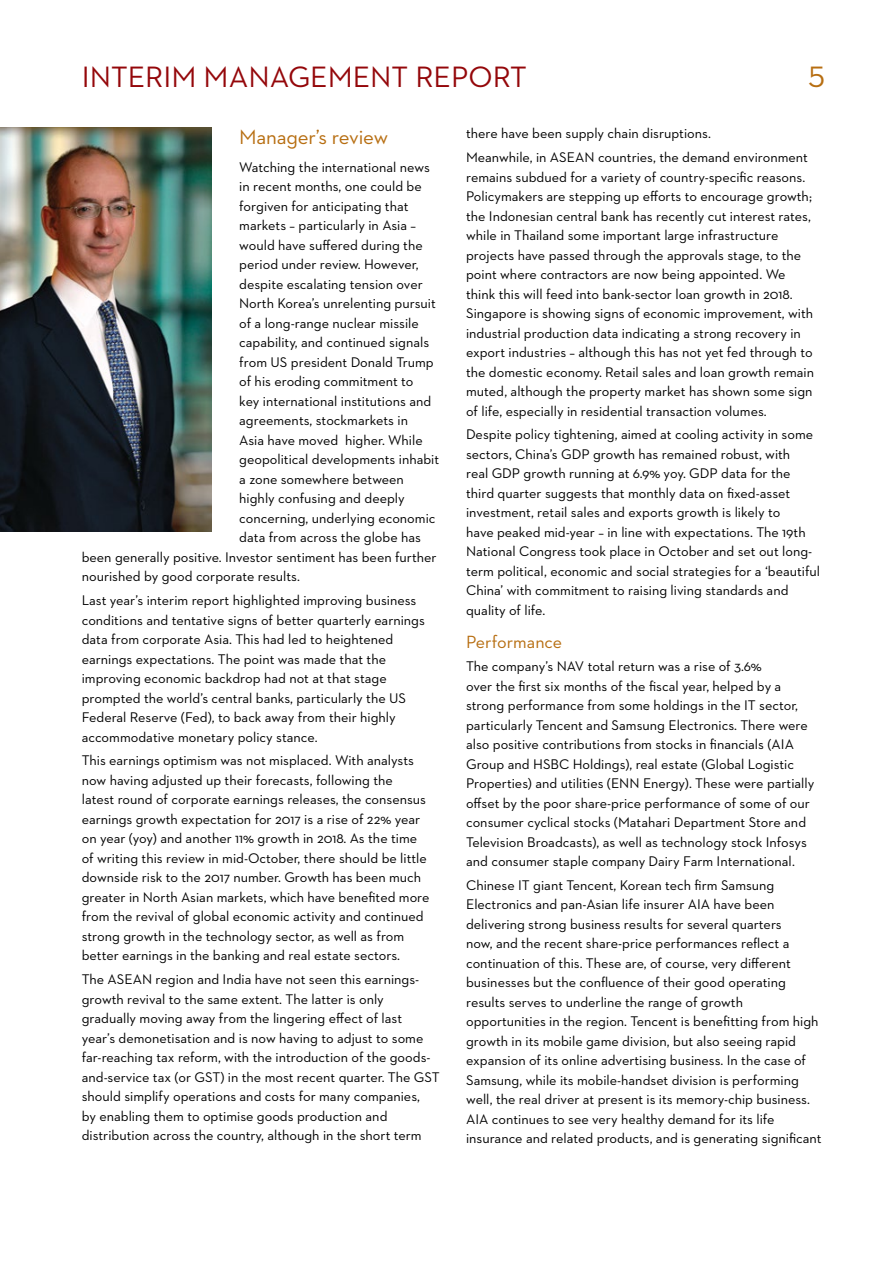
<style>
.page{position:relative;width:893px;height:1263px;background:#fff}
.page>*{position:absolute;margin:0;border:0;box-sizing:border-box;transform-origin:0 0}
.t1{font:30px "Neutraface 2 Text";color:#94070a}
.t2{font:30px "Neutraface 2 Text";color:#b76e11}
.t3{font:21px "Neutraface 2 Text";letter-spacing:-.01em;color:#b76e11}
.t4{font:18px "Neutraface 2 Text";color:#b76e11}
.t5{font:14.25px/19.5px "Neutraface 2 Text";color:#000}
</style>
<div class="page">
<img style="left:0;top:128px;width:211px;height:403px">
<h1 class="t1" style="left:82px;top:58px;width:447px">INTERIM MANAGEMENT REPORT</h1>
<h1 class="t2" style="left:808px;top:58px;width:18px">5</h1>
<h2 class="t3" style="left:239px;top:124px;width:150px">Manager’s review</h2>
<p class="t5" style="left:239px;top:157px;width:192px">Watching the international news</p>
<p class="t5" style="left:239px;top:177px;width:184px">in recent months, one could be</p>
<p class="t5" style="left:239px;top:196px;width:171px">forgiven for anticipating that</p>
<p class="t5" style="left:239px;top:216px;width:178px">markets – particularly in Asia –</p>
<p class="t5" style="left:239px;top:235px;width:185px">would have suffered during the</p>
<p class="t5" style="left:239px;top:255px;width:181px">period under review. However,</p>
<p class="t5" style="left:239px;top:274px;width:185px">despite escalating tension over</p>
<p class="t5" style="left:239px;top:294px;width:198px">North Korea’s unrelenting pursuit</p>
<p class="t5" style="left:239px;top:313px;width:181px">of a long-range nuclear missile</p>
<p class="t5" style="left:239px;top:333px;width:191px">capability, and continued signals</p>
<p class="t5" style="left:239px;top:352px;width:196px">from US president Donald Trump</p>
<p class="t5" style="left:239px;top:372px;width:176px">of his eroding commitment to</p>
<p class="t5" style="left:239px;top:391px;width:193px">key international institutions and</p>
<p class="t5" style="left:239px;top:411px;width:170px">agreements, stockmarkets in</p>
<p class="t5" style="left:239px;top:430px;width:185px">Asia have moved higher. While</p>
<p class="t5" style="left:239px;top:450px;width:201px">geopolitical developments inhabit</p>
<p class="t5" style="left:239px;top:469px;width:166px">a zone somewhere between</p>
<p class="t5" style="left:239px;top:489px;width:167px">highly confusing and deeply</p>
<p class="t5" style="left:239px;top:508px;width:198px">concerning, underlying economic</p>
<p class="t5" style="left:239px;top:528px;width:183px">data from across the globe has</p>
<p class="t5" style="left:82px;top:547px;width:356px">been generally positive. Investor sentiment has been further</p>
<p class="t5" style="left:82px;top:567px;width:220px">nourished by good corporate results.</p>
<p class="t5" style="left:82px;top:590px;width:345px">Last year’s interim report highlighted improving business conditions and tentative signs of better quarterly earnings data from corporate Asia. This had led to heightened earnings expectations. The point was made that the improving economic backdrop had not at that stage prompted the world’s central banks, particularly the US Federal Reserve (Fed), to back away from their highly accommodative monetary policy stance.</p>
<p class="t5" style="left:82px;top:751px;width:349px">This earnings optimism was not misplaced. With analysts now having adjusted up their forecasts, following the<br>latest round of corporate earnings releases, the consensus earnings growth expectation for 2017 is a rise of 22% year on year (yoy) and another 11% growth in 2018. As the time of writing this review in mid-October, there should be little downside risk to the 2017 number. Growth has been much greater in North Asian markets, which have benefited more from the revival of global economic activity and continued strong growth in the technology sector, as well as from better earnings in the banking and real estate sectors.</p>
<p class="t5" style="left:82px;top:969px;width:360px">The ASEAN region and India have not seen this earnings&shy;growth revival to the same extent. The latter is only gradually moving away from the lingering effect of last<br>year’s demonetisation and is now having to adjust to some far-reaching tax reform, with the introduction of the goods&shy;and-service tax (or GST) in the most recent quarter. The GST should simplify operations and costs for many companies,<br>by enabling them to optimise goods production and distribution across the country, although in the short term</p>
<p class="t5" style="left:466px;top:122px;width:343px;line-height:23.7px">there have been supply chain disruptions.<br>Meanwhile, in ASEAN countries, the demand environment</p>
<p class="t5" style="left:466px;top:167px;width:349px">remains subdued for a variety of country-specific reasons.<br>Policymakers are stepping up efforts to encourage growth; the Indonesian central bank has recently cut interest rates, while in Thailand some important large infrastructure projects have passed through the approvals stage, to the point where contractors are now being appointed. We think this will feed into bank-sector loan growth in 2018.<br>Singapore is showing signs of economic improvement, with industrial production data indicating a strong recovery in export industries – although this has not yet fed through to the domestic economy. Retail sales and loan growth remain muted, although the property market has shown some sign of life, especially in residential transaction volumes.</p>
<p class="t5" style="left:466px;top:425px;width:356px">Despite policy tightening, aimed at cooling activity in some sectors, China’s GDP growth has remained robust, with<br>real GDP growth running at 6.9% yoy. GDP data for the third quarter suggests that monthly data on fixed-asset investment, retail sales and exports growth is likely to<br>have peaked mid-year – in line with expectations. The 19th National Congress took place in October and set out long&shy;term political, economic and social strategies for a ‘beautiful China’ with commitment to raising living standards and quality of life.</p>
<p class="t4" style="left:466px;top:630px;width:98px">Performance</p>
<p class="t5" style="left:466px;top:656px;width:350px">The company’s NAV total return was a rise of 3.6%<br>over the first six months of the fiscal year, helped by a strong performance from some holdings in the IT sector, particularly Tencent and Samsung Electronics. There were also positive contributions from stocks in financials (AIA Group and HSBC Holdings), real estate (Global Logistic Properties) and utilities (ENN Energy). These were partially offset by the poor share-price performance of some of our consumer cyclical stocks (Matahari Department Store and Television Broadcasts), as well as technology stock Infosys and consumer staple company Dairy Farm International.</p>
<p class="t5" style="left:466px;top:875px;width:357px">Chinese IT giant Tencent, Korean tech firm Samsung Electronics and pan-Asian life insurer AIA have been delivering strong business results for several quarters<br>now, and the recent share-price performances reflect a continuation of this. These are, of course, very different businesses but the confluence of their good operating results serves to underline the range of growth opportunities in the region. Tencent is benefitting from high growth in its mobile game division, but also seeing rapid expansion of its online advertising business. In the case of Samsung, while its mobile-handset division is performing well, the real driver at present is its memory-chip business.<br>AIA continues to see very healthy demand for its life insurance and related products, and is generating significant</p>
</div>
